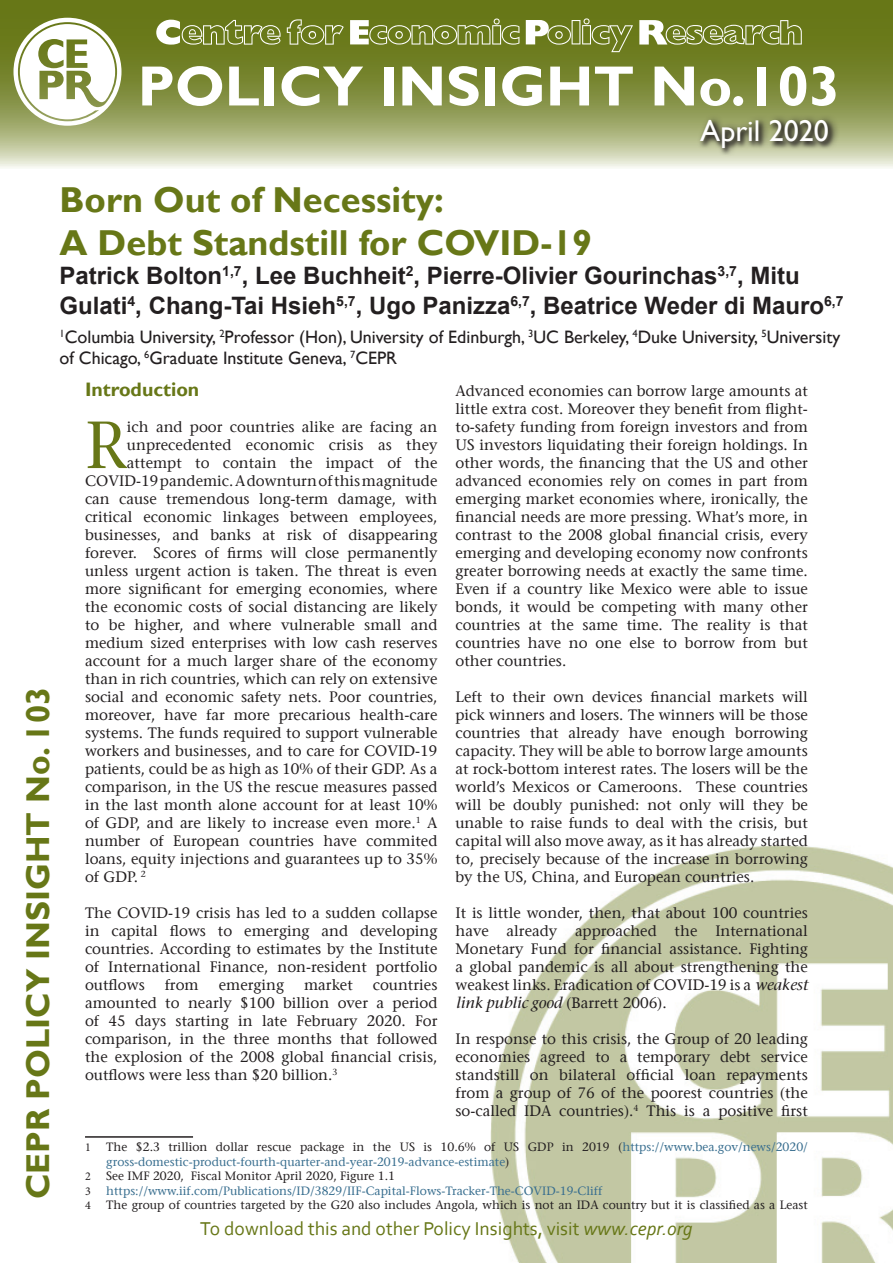
<style>
.page{position:relative;width:893px;height:1263px;background:#fff}
.page>*{position:absolute;margin:0;border:0;box-sizing:border-box;transform-origin:0 0}
.t1{font:180px "CEPR Outline Text Logo";color:#fff}
._1st_para{font:66.45px "Stone Serif";color:#677717}
.t2{font:700 57px "Gill Sans";color:#fff}
.t3{font:700 36px/43.2px "Gill Sans";color:#677717}
.t4{font:700 33px "Gill Sans";color:#677717}
.t5{font:30px "Gill Sans";color:#fff}
.t6{font:700 24px/29.5px "Arial";color:#231f20}
.t7{font:19.5px "Corbel";color:#677717}
.A_Sub-Heading{font:700 19.5px "Gill Sans";color:#677717}
.t8{font:18px/21px "Gill Sans";color:#231f20}
.Text{font:15px/18px "Stone Serif";color:#231f20;text-align:justify}
._1st_para-2{font:15px "Stone Serif";color:#231f20}
.Footnote_text{font:12px/14.4px "Stone Serif";color:#386e8f}
.Footnote_text-2{font:12px "Stone Serif";color:#231f20}
.Footnote_text-3{font:12px "Minion Pro";color:#231f20}
.s1{font-weight:500;font-style:italic}
.s2{color:#231f20}
.s3{font-style:italic}
</style>
<div class="page">
<img style="left:490px;top:845px;width:403px;height:418px">
<svg style="left:0;top:0;width:893px;height:168px;background:#8a964c"></svg>
<div style="left:697px;top:114px;width:142px;height:44px;background:linear-gradient(to bottom,#86914d,#d3d7ba)"></div>
<svg style="left:699px;top:118px;width:136px;height:37px;background:#878b69"></svg>
<svg style="left:14px;top:18px;width:107px;height:108px"></svg>
<hr style="left:85px;top:1136px;width:108px;height:2px;background:#231f20">
<h1 class="t1" style="left:156px;top:-123px;width:667px">abcd</h1>
<p class="t2" style="left:138px;top:52px;width:704px">POLICY INSIGHT No.103</p>
<h3 class="t5" style="left:700px;top:113px;width:130px">April 2020</h3>
<h3 class="t4" style="left:18px;top:1199px;width:514px;rotate:-90deg">CEPR POLICY INSIGHT No. 103</h3>
<h3 class="t3" style="left:60px;top:179px;width:534px">Born Out of Necessity:<br>A Debt Standstill for COVID-19</h3>
<h3 class="t6" style="left:60px;top:261px;width:786px">Patrick Bolton<sup>1,7</sup>, Lee Buchheit<sup>2</sup>, Pierre-Olivier Gourinchas<sup>3,7</sup>, Mitu<br>Gulati<sup>4</sup>, Chang-Tai Hsieh<sup>5,7</sup>, Ugo Panizza<sup>6,7</sup>, Beatrice Weder di Mauro<sup>6,7</sup></h3>
<p class="t8" style="left:60px;top:327px;width:782px"><sup>1</sup>Columbia University, <sup>2</sup>Professor (Hon), University of Edinburgh, <sup>3</sup>UC Berkeley, <sup>4</sup>Duke University, <sup>5</sup>University of Chicago, <sup>6</sup>Graduate Institute Geneva, <sup>7</sup>CEPR</p>
<p class="A_Sub-Heading" style="left:85px;top:378px;width:116px">Introduction</p>
<p class="_1st_para" style="left:85px;top:405px;width:43px">R</p>
<p class="_1st_para-2" style="left:127px;top:418px;width:312px">ich and poor countries alike are facing an</p>
<p class="_1st_para-2" style="left:127px;top:436px;width:312px">unprecedented economic crisis as they</p>
<p class="_1st_para-2" style="left:127px;top:454px;width:312px">attempt to contain the impact of the</p>
<p class="_1st_para-2" style="left:85px;top:472px;width:354px">COVID-19 pandemic. A downturn of this magnitude</p>
<p class="_1st_para-2" style="left:85px;top:490px;width:354px">can cause tremendous long-term damage, with</p>
<p class="_1st_para-2" style="left:85px;top:508px;width:354px">critical economic linkages between employees,</p>
<p class="_1st_para-2" style="left:85px;top:526px;width:354px">businesses, and banks at risk of disappearing</p>
<p class="_1st_para-2" style="left:85px;top:544px;width:354px">forever. Scores of firms will close permanently</p>
<p class="_1st_para-2" style="left:85px;top:562px;width:354px">unless urgent action is taken. The threat is even</p>
<p class="_1st_para-2" style="left:85px;top:580px;width:354px">more significant for emerging economies, where</p>
<p class="_1st_para-2" style="left:85px;top:598px;width:354px">the economic costs of social distancing are likely</p>
<p class="_1st_para-2" style="left:85px;top:616px;width:354px">to be higher, and where vulnerable small and</p>
<p class="_1st_para-2" style="left:85px;top:634px;width:354px">medium sized enterprises with low cash reserves</p>
<p class="_1st_para-2" style="left:85px;top:652px;width:354px">account for a much larger share of the economy</p>
<p class="_1st_para-2" style="left:85px;top:670px;width:354px">than in rich countries, which can rely on extensive</p>
<p class="_1st_para-2" style="left:85px;top:688px;width:354px">social and economic safety nets. Poor countries,</p>
<p class="_1st_para-2" style="left:85px;top:706px;width:354px">moreover, have far more precarious health-care</p>
<p class="_1st_para-2" style="left:85px;top:724px;width:354px">systems. The funds required to support vulnerable</p>
<p class="_1st_para-2" style="left:85px;top:742px;width:354px">workers and businesses, and to care for COVID-19</p>
<p class="_1st_para-2" style="left:85px;top:760px;width:354px">patients, could be as high as 10% of their GDP. As a</p>
<p class="_1st_para-2" style="left:85px;top:778px;width:354px">comparison, in the US the rescue measures passed</p>
<p class="_1st_para-2" style="left:85px;top:796px;width:354px">in the last month alone account for at least 10%</p>
<p class="_1st_para-2" style="left:85px;top:814px;width:354px">of GDP, and are likely to increase even more.<sup>1</sup> A</p>
<p class="_1st_para-2" style="left:85px;top:832px;width:354px">number of European countries have commited</p>
<p class="_1st_para-2" style="left:85px;top:850px;width:354px">loans, equity injections and guarantees up to 35%</p>
<p class="_1st_para-2" style="left:85px;top:868px;width:62px">of GDP. <sup>2</sup></p>
<p class="Text" style="left:85px;top:904px;width:354px">The COVID-19 crisis has led to a sudden collapse in capital flows to emerging and developing countries. According to estimates by the Institute of International Finance, non-resident portfolio outflows</p>
<p class="Text" style="left:165px;top:976px;width:36px">from</p>
<p class="Text" style="left:219px;top:976px;width:67px">emerging</p>
<p class="Text" style="left:304px;top:976px;width:50px">market</p>
<p class="Text" style="left:85px;top:976px;width:354px;text-indent:288px">countries amounted to nearly $100 billion over a period of 45 days starting in late February 2020. For comparison, in the three months that followed the explosion of the 2008 global financial crisis, outflows were less than $20 billion.<sup>3</sup></p>
<p class="Text" style="left:455px;top:382px;width:354px">Advanced economies can borrow large amounts at little extra cost. Moreover they benefit from flight&shy;to-safety funding from foreign investors and from US investors liquidating their foreign holdings. In other words, the financing that the US and other advanced economies rely on comes in part from emerging market economies where, ironically, the financial needs are more pressing. What’s more, in contrast to the 2008 global financial crisis, every emerging and developing economy now confronts greater borrowing needs at exactly the same time.<br>Even if a country like Mexico were able to issue bonds, it would be competing with many other countries at the same time. The reality is that countries have no one else to borrow from but other countries.</p>
<p class="Text" style="left:455px;top:688px;width:354px">Left to their own devices financial markets will pick winners and losers. The winners will be those countries that already have enough borrowing capacity. They will be able to borrow large amounts at rock-bottom interest rates. The losers will be the world’s Mexicos or Cameroons. These countries will be doubly punished: not only will they be unable to raise funds to deal with the crisis, but capital will also move away, as it has already started to, precisely because of the increase in borrowing by the US, China, and European countries.</p>
<p class="Text" style="left:455px;top:904px;width:354px">It is little wonder, then, that about 100 countries have already approached the International Monetary Fund for financial assistance. Fighting a global pandemic is all about strengthening the weakest links. Eradication of COVID-19 is a <span class="s1">weakest link public good</span> (Barrett 2006).</p>
<p class="Text" style="left:455px;top:1030px;width:354px">In response to this crisis, the Group of 20 leading economies agreed to a temporary debt service standstill on bilateral official loan repayments from a group of 76 of the poorest countries (the so-called IDA countries).<sup>4</sup> This is a positive first</p>
<p class="Footnote_text-3" style="left:85px;top:1139px;width:7px">1</p>
<p class="Footnote_text" style="left:106px;top:1140px;width:703px"><span class="s2">The $2.3 trillion dollar rescue package in the US is 10.6% of US GDP in 2019 (</span>https://www.bea.gov/news/2020/ gross-domestic-product-fourth-quarter-and-year-2019-advance-estimate<span class="s2">)</span></p>
<p class="Footnote_text-3" style="left:85px;top:1168px;width:7px">2</p>
<p class="Footnote_text-2" style="left:106px;top:1169px;width:290px">See IMF 2020, Fiscal Monitor April 2020, Figure 1.1</p>
<p class="Footnote_text-3" style="left:85px;top:1183px;width:7px">3</p>
<p class="Footnote_text" style="left:106px;top:1183px;width:497px">https://www.iif.com/Publications/ID/3829/IIF-Capital-Flows-Tracker-The-COVID-19-Cliff</p>
<p class="Footnote_text-3" style="left:85px;top:1197px;width:7px">4</p>
<p class="Footnote_text-2" style="left:106px;top:1198px;width:703px">The group of countries targeted by the G20 also includes Angola, which is not an IDA country but it is classified as a Least</p>
<h3 class="t7" style="left:200px;top:1216px;width:494px">To download this and other Policy Insights, visit <span class="s3">www.cepr.org</span></h3>
</div>
